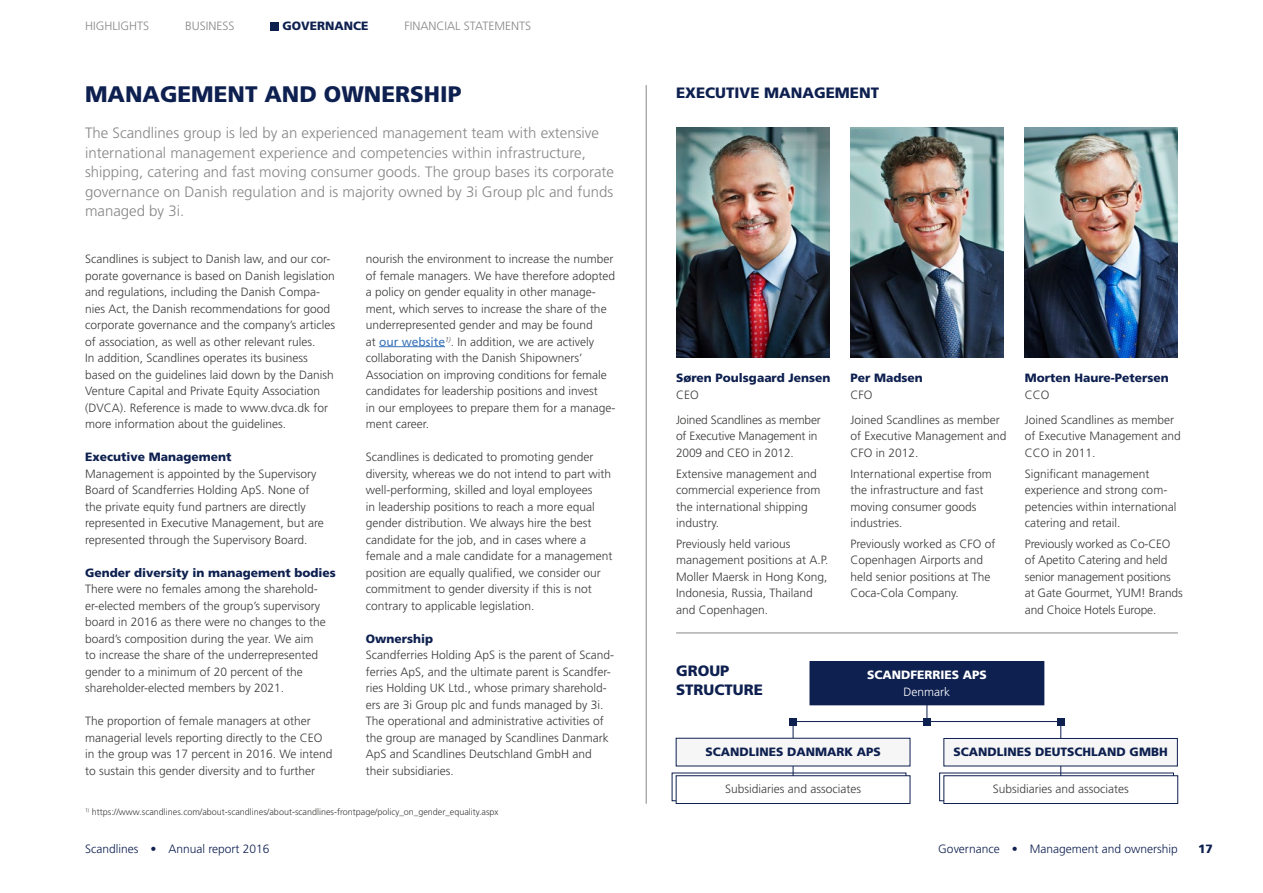
<style>
.page{position:relative;width:1263px;height:893px;background:#fff}
.page>*{position:absolute;margin:0;border:0;box-sizing:border-box;transform-origin:0 0}
.t1{font:900 22.5px "Frutiger LT Std";color:#0e2050}
.t2{font:300 15px/19.5px "Frutiger LT Std";color:#878787}
.t3{font:900 15px/19.5px "Frutiger LT Std";color:#0e2050}
.t4{font:300 12px/16.5px "Frutiger LT Std";color:#3c3c3b}
.t5{font:900 12px "Frutiger LT Std";color:#0e2050}
.t6{font:300 12px "Frutiger LT Std";color:#0e2050}
.t7{font:300 12px "Frutiger LT Std";color:#878787}
.t8{font:900 12px "Frutiger LT Std";color:#fff}
.t9{font:300 12px "Frutiger LT Std";color:#fff}
.t10{font:300 9px "Frutiger LT Std";color:#3c3c3b}
.s1{font-weight:400;color:#3974b9}
</style>
<div class="page">
<svg style="left:672px;top:773px;width:234px;height:28px"></svg>
<svg style="left:939px;top:773px;width:235px;height:28px"></svg>
<hr style="left:927px;top:683px;width:1px;height:42px;background:#0e2050">
<hr style="left:789px;top:721px;width:275px;height:1px;background:#0e2050">
<hr style="left:793px;top:721px;width:1px;height:64px;background:#0e2050">
<hr style="left:1060px;top:721px;width:1px;height:64px;background:#0e2050">
<div style="left:789px;top:718px;width:8px;height:7px;background:#0e2050"></div>
<div style="left:923px;top:718px;width:8px;height:7px;background:#0e2050"></div>
<div style="left:1057px;top:718px;width:8px;height:7px;background:#0e2050"></div>
<hr style="left:646px;top:85px;width:1px;height:719px;background:#878787">
<hr style="left:676px;top:633px;width:502px;height:1px;background:#878787">
<img style="left:676px;top:128px;width:153px;height:230px">
<img style="left:1025px;top:128px;width:153px;height:230px">
<img style="left:850px;top:128px;width:153px;height:230px">
<hr style="left:379px;top:346px;width:66px;height:1px;background:#3974b9">
<div style="left:810px;top:662px;width:234px;height:43px;background:#0e2050"></div>
<div style="left:810px;top:661px;width:234px;height:44px;border:1px solid #0e2050"></div>
<div style="left:676px;top:738px;width:234px;height:28px;background:#f6f6f6"></div>
<div style="left:676px;top:738px;width:234px;height:28px;border:1px solid #0e2050"></div>
<div style="left:944px;top:738px;width:233px;height:28px;background:#f6f6f6"></div>
<div style="left:944px;top:738px;width:233px;height:28px;border:1px solid #0e2050"></div>
<div style="left:676px;top:776px;width:234px;height:27px;background:#fff"></div>
<div style="left:676px;top:775px;width:234px;height:29px;border:1px solid #0e2050"></div>
<div style="left:944px;top:776px;width:234px;height:27px;background:#fff"></div>
<div style="left:944px;top:775px;width:234px;height:29px;border:1px solid #0e2050"></div>
<div style="left:270px;top:22px;width:9px;height:8px;background:#0e2050"></div>
<p class="t7" style="left:85px;top:19px;width:65px">HIGHLIGHTS</p>
<p class="t7" style="left:185px;top:19px;width:51px">BUSINESS</p>
<p class="t5" style="left:283px;top:19px;width:88px">GOVERNANCE</p>
<p class="t7" style="left:405px;top:19px;width:128px">FINANCIAL STATEMENTS</p>
<h1 class="t1" style="left:85px;top:80px;width:378px">MANAGEMENT AND OWNERSHIP</h1>
<p class="t2" style="left:85px;top:124px;width:531px">The Scandlines group is led by an experienced management team with extensive international management experience and competencies within infrastructure, shipping, catering and fast moving consumer goods. The group bases its corporate governance on Danish regulation and is majority owned by 3i Group plc and funds managed by 3i.</p>
<p class="t4" style="left:85px;top:251px;width:252px">Scandlines is subject to Danish law, and our cor&shy;porate governance is based on Danish legislation and regulations, including the Danish Compa&shy;nies Act, the Danish recommendations for good corporate governance and the company’s articles of association, as well as other relevant rules.<br>In addition, Scandlines operates its business based on the guidelines laid down by the Danish Venture Capital and Private Equity Association (DVCA). Reference is made to www.dvca.dk for more information about the guidelines.</p>
<p class="t5" style="left:85px;top:450px;width:148px">Executive Management</p>
<p class="t4" style="left:85px;top:465px;width:240px">Management is appointed by the Supervisory Board of Scandferries Holding ApS. None of the private equity fund partners are directly represented in Executive Management, but are represented through the Supervisory Board.</p>
<p class="t5" style="left:85px;top:565px;width:252px">Gender diversity in management bodies</p>
<p class="t4" style="left:85px;top:581px;width:242px">There were no females among the sharehold&shy;er-elected members of the group’s supervisory board in 2016 as there were no changes to the board’s composition during the year. We aim to increase the share of the underrepresented gender to a minimum of 20 percent of the shareholder-elected members by 2021.</p>
<p class="t4" style="left:85px;top:713px;width:249px">The proportion of female managers at other managerial levels reporting directly to the CEO in the group was 17 percent in 2016. We intend to sustain this gender diversity and to further</p>
<p class="t4" style="left:366px;top:251px;width:251px">nourish the environment to increase the number of female managers. We have therefore adopted a policy on gender equality in other manage&shy;ment, which serves to increase the share of the underrepresented gender and may be found<br>at <span class="s1">our website</span><sup>1)</sup>. In addition, we are actively collaborating with the Danish Shipowners’ Association on improving conditions for female candidates for leadership positions and invest<br>in our employees to prepare them for a manage&shy;ment career.</p>
<p class="t4" style="left:366px;top:449px;width:248px">Scandlines is dedicated to promoting gender diversity, whereas we do not intend to part with well-performing, skilled and loyal employees<br>in leadership positions to reach a more equal gender distribution. We always hire the best candidate for the job, and in cases where a female and a male candidate for a management position are equally qualified, we consider our commitment to gender diversity if this is not contrary to applicable legislation.</p>
<p class="t5" style="left:366px;top:631px;width:69px">Ownership</p>
<p class="t4" style="left:366px;top:647px;width:250px">Scandferries Holding ApS is the parent of Scand&shy;ferries ApS, and the ultimate parent is Scandfer&shy;ries Holding UK Ltd., whose primary sharehold&shy;ers are 3i Group plc and funds managed by 3i.<br>The operational and administrative activities of the group are managed by Scandlines Danmark ApS and Scandlines Deutschland GmbH and their subsidiaries.</p>
<p class="t3" style="left:676px;top:83px;width:204px">EXECUTIVE MANAGEMENT</p>
<p class="t5" style="left:676px;top:371px;width:156px">Søren Poulsgaard Jensen</p>
<p class="t4" style="left:676px;top:382px;width:146px;line-height:25px">CEO<br>Joined Scandlines as member</p>
<p class="t4" style="left:676px;top:428px;width:143px">of Executive Management in<br>2009 and CEO in 2012.</p>
<p class="t4" style="left:676px;top:465px;width:146px">Extensive management and commercial experience from the international shipping industry.</p>
<p class="t4" style="left:676px;top:536px;width:154px">Previously held various management positions at A.P.<br>Moller Maersk in Hong Kong,<br>Indonesia, Russia, Thailand and Copenhagen.</p>
<p class="t5" style="left:850px;top:371px;width:74px">Per Madsen</p>
<p class="t4" style="left:850px;top:382px;width:151px;line-height:25px">CFO<br>Joined Scandlines as member</p>
<p class="t4" style="left:850px;top:428px;width:158px">of Executive Management and<br>CFO in 2012.</p>
<p class="t4" style="left:850px;top:465px;width:143px">International expertise from the infrastructure and fast moving consumer goods industries.</p>
<p class="t4" style="left:850px;top:536px;width:147px">Previously worked as CFO of<br>Copenhagen Airports and held senior positions at The<br>Coca-Cola Company.</p>
<p class="t5" style="left:1025px;top:371px;width:146px">Morten Haure-Petersen</p>
<p class="t4" style="left:1025px;top:382px;width:151px;line-height:25px">CCO<br>Joined Scandlines as member</p>
<p class="t4" style="left:1025px;top:428px;width:158px">of Executive Management and<br>CCO in 2011.</p>
<p class="t4" style="left:1025px;top:465px;width:153px">Significant management experience and strong com&shy;petencies within international catering and retail.</p>
<p class="t4" style="left:1025px;top:536px;width:159px">Previously worked as Co-CEO of Apetito Catering and held senior management positions at Gate Gourmet, YUM! Brands and Choice Hotels Europe.</p>
<p class="t3" style="left:676px;top:660px;width:88px">GROUP<br>STRUCTURE</p>
<p class="t8" style="left:867px;top:668px;width:121px">SCANDFERRIES APS</p>
<p class="t9" style="left:904px;top:685px;width:48px">Denmark</p>
<p class="t5" style="left:705px;top:744px;width:177px">SCANDLINES DANMARK APS</p>
<p class="t5" style="left:953px;top:745px;width:216px">SCANDLINES DEUTSCHLAND GMBH</p>
<p class="t4" style="left:725px;top:781px;width:138px">Subsidiaries and associates</p>
<p class="t4" style="left:993px;top:781px;width:138px">Subsidiaries and associates</p>
<p class="t10" style="left:85px;top:806px;width:415px"><sup>1)</sup> https://www.scandlines.com/about-scandlines/about-scandlines-frontpage/policy_on_gender_equality.aspx</p>
<p class="t6" style="left:85px;top:842px;width:73px">Scandlines •</p>
<p class="t6" style="left:168px;top:842px;width:103px">Annual report 2016</p>
<p class="t5" style="left:1198px;top:842px;width:16px">17</p>
<p class="t6" style="left:938px;top:842px;width:241px">Governance • Management and ownership</p>
</div>
